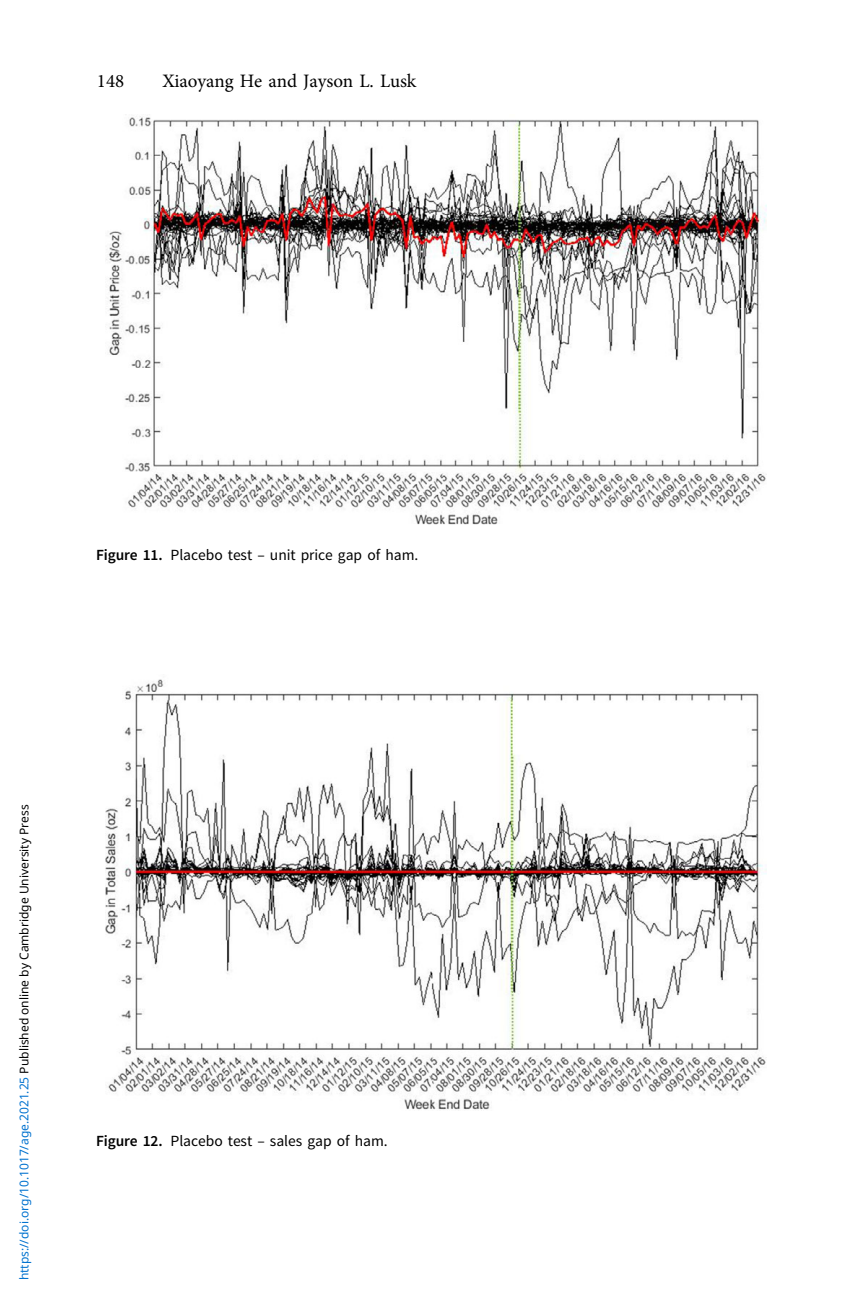
<style>
.page{position:relative;width:864px;height:1296px;background:#fff}
.page>*{position:absolute;margin:0;border:0;box-sizing:border-box;transform-origin:0 0}
.t1{font:19px "Adv OT1 ef 757 c 0";color:#000}
.t2{font:15.4px "Adv OT0 e 40 dc 65";color:#000}
.t3{font:12px "Noto Sans";color:#000}
.s1{font-family:"Adv OT031 da 8 bf"}
.s2{font-style:inherit}
.s3{color:#0172cf}
</style>
<div class="page">
<img style="left:106px;top:116px;width:660px;height:409px">
<img style="left:106px;top:679px;width:660px;height:432px">
<h1 class="t1" style="left:97px;top:73px;width:29px">148</h1>
<h1 class="t1" style="left:162px;top:73px;width:255px">Xiaoyang He and Jayson L. Lusk</h1>
<p class="t2" style="left:96px;top:549px;width:324px"><span class="s1">Figure 11.</span> Placebo test <span class="s2">–</span> unit price gap of ham.</p>
<p class="t3" style="left:16px;top:1280px;width:477px;rotate:-90deg"><span class="s3">https://doi.org/10.1017/age.2021.25</span> Published online by Cambridge University Press</p>
<p class="t2" style="left:96px;top:1135px;width:293px"><span class="s1">Figure 12.</span> Placebo test <span class="s2">–</span> sales gap of ham.</p>
</div>
